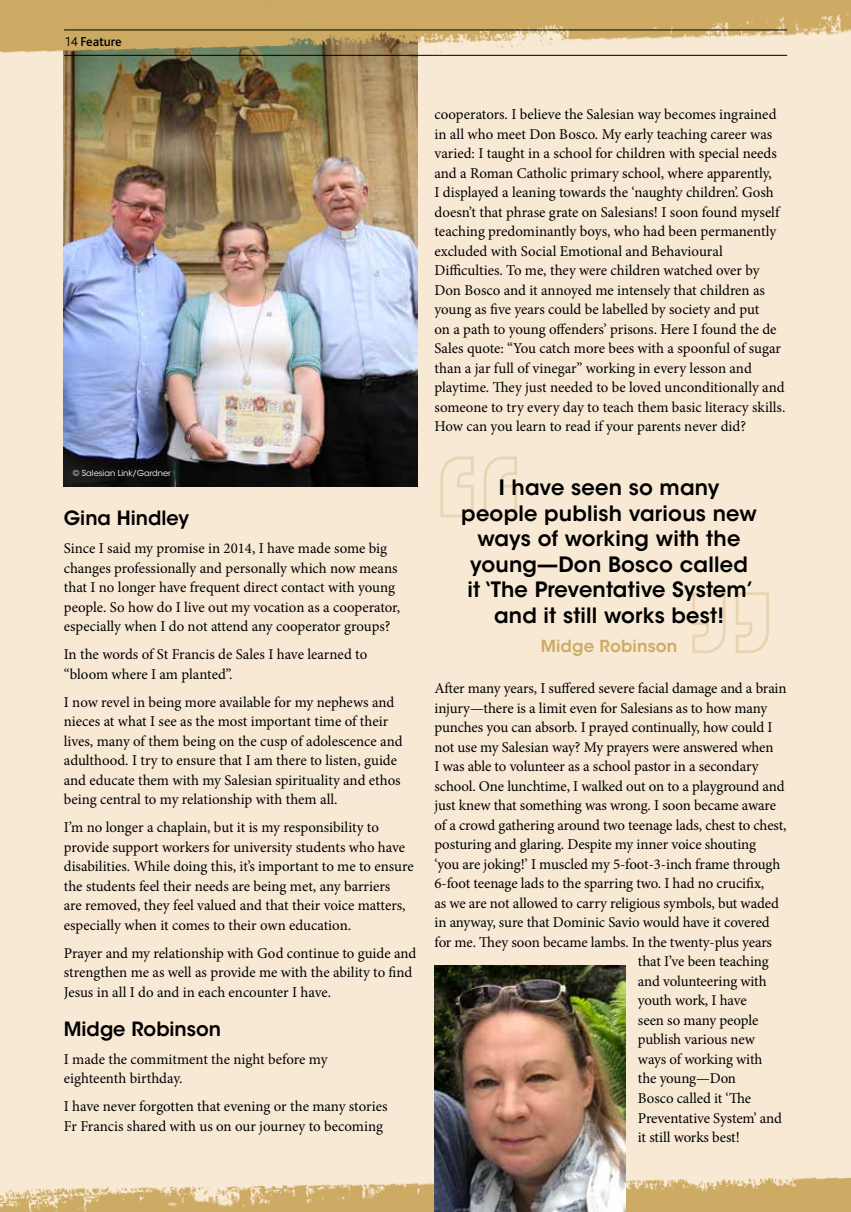
<style>
.page{position:relative;width:851px;height:1212px;background:#fff}
.page>*{position:absolute;margin:0;border:0;box-sizing:border-box;transform-origin:0 0}
.t1{font:600 21px/25.5px "ITC Avant Garde Std";letter-spacing:.01em;color:#000;text-align:center}
.t2{font:600 19.5px "ITC Avant Garde Std";color:#000}
.t3{font:600 16.5px "ITC Avant Garde Std";letter-spacing:.01em;color:#cdab64}
.t4{font:15px/19.5px "Minion Pro";letter-spacing:-.005em;color:#000}
.t5{font:500 13.5px "Bliss";letter-spacing:-.01em;color:#000}
.t6{font:8.25px "ITC Avant Garde Std";color:#fff}
.s1{font-weight:300}
</style>
<div class="page">
<div style="left:0;top:0;width:850px;height:1212px;background:#f8e9d5"></div>
<img style="left:64px;top:252px;width:353px;height:234px">
<svg style="left:440px;top:456px;width:77px;height:62px"></svg>
<svg style="left:692px;top:592px;width:77px;height:61px"></svg>
<img style="left:0;top:1166px;width:850px;height:46px">
<img style="left:0;top:0;width:850px;height:252px">
<img style="left:434px;top:965px;width:191px;height:247px">
<hr style="left:64px;top:55px;width:723px;height:1px;background:#000">
<hr style="left:64px;top:30px;width:723px;height:1px;background:#000">
<p class="t5" style="left:64px;top:34px;width:59px"><span class="s1">14</span> Feature</p>
<p class="t6" style="left:73px;top:467px;width:100px">© Salesian Link/Gardner</p>
<h2 class="t2" style="left:64px;top:506px;width:127px">Gina Hindley</h2>
<p class="t4" style="left:64px;top:539px;width:338px">Since I said my promise in 2014, I have made some big changes professionally and personally which now means that I no longer have frequent direct contact with young people. So how do I live out my vocation as a cooperator, especially when I do not attend any cooperator groups?</p>
<p class="t4" style="left:64px;top:645px;width:305px">In the words of St Francis de Sales I have learned to “bloom where I am planted”.</p>
<p class="t4" style="left:64px;top:692px;width:340px">I now revel in being more available for my nephews and nieces at what I see as the most important time of their lives, many of them being on the cusp of adolescence and adulthood. I try to ensure that I am there to listen, guide and educate them with my Salesian spirituality and ethos being central to my relationship with them all.</p>
<p class="t4" style="left:64px;top:818px;width:351px">I’m no longer a chaplain, but it is my responsibility to provide support workers for university students who have disabilities. While doing this, it’s important to me to ensure the students feel their needs are being met, any barriers<br>are removed, they feel valued and that their voice matters, especially when it comes to their own education.</p>
<p class="t4" style="left:64px;top:943px;width:354px">Prayer and my relationship with God continue to guide and strengthen me as well as provide me with the ability to find<br>Jesus in all I do and in each encounter I have.</p>
<h2 class="t2" style="left:64px;top:1016px;width:159px">Midge Robinson</h2>
<p class="t4" style="left:64px;top:1049px;width:265px">I made the commitment the night before my eighteenth birthday.</p>
<p class="t4" style="left:64px;top:1097px;width:325px">I have never forgotten that evening or the many stories<br>Fr Francis shared with us on our journey to becoming</p>
<p class="t4" style="left:434px;top:105px;width:352px">cooperators. I believe the Salesian way becomes ingrained in all who meet Don Bosco. My early teaching career was varied: I taught in a school for children with special needs and a Roman Catholic primary school, where apparently,<br>I displayed a leaning towards the ‘naughty children’. Gosh doesn’t that phrase grate on Salesians! I soon found myself teaching predominantly boys, who had been permanently excluded with Social Emotional and Behavioural Difficulties. To me, they were children watched over by Don Bosco and it annoyed me intensely that children as young as five years could be labelled by society and put<br>on a path to young offenders’ prisons. Here I found the de Sales quote: “You catch more bees with a spoonful of sugar than a jar full of vinegar” working in every lesson and playtime. They just needed to be loved unconditionally and someone to try every day to teach them basic literacy skills.<br>How can you learn to read if your parents never did?</p>
<h1 class="t1" style="left:461px;top:475px;width:297px">I have seen so many people publish various new ways of working with the young—Don Bosco called it ‘The Preventative System’ and it still works best!</h1>
<p class="t3" style="left:540px;top:636px;width:138px">Midge Robinson</p>
<p class="t4" style="left:434px;top:679px;width:353px">After many years, I suffered severe facial damage and a brain</p>
<p class="t4" style="left:434px;top:698px;width:334px">injury—there is a limit even for Salesians as to how many</p>
<p class="t4" style="left:434px;top:718px;width:339px">punches you can absorb. I prayed continually, how could I</p>
<p class="t4" style="left:434px;top:737px;width:340px">not use my Salesian way? My prayers were answered when</p>
<p class="t4" style="left:434px;top:757px;width:325px">I was able to volunteer as a school pastor in a secondary</p>
<p class="t4" style="left:434px;top:776px;width:351px">school. One lunchtime, I walked out on to a playground and</p>
<p class="t4" style="left:434px;top:796px;width:343px">just knew that something was wrong. I soon became aware</p>
<p class="t4" style="left:434px;top:815px;width:353px">of a crowd gathering around two teenage lads, chest to chest,</p>
<p class="t4" style="left:434px;top:835px;width:323px">posturing and glaring. Despite my inner voice shouting</p>
<p class="t4" style="left:434px;top:854px;width:347px">‘you are joking!’ I muscled my 5-foot-3-inch frame through</p>
<p class="t4" style="left:434px;top:874px;width:331px">6-foot teenage lads to the sparring two. I had no crucifix,</p>
<p class="t4" style="left:434px;top:893px;width:346px">as we are not allowed to carry religious symbols, but waded</p>
<p class="t4" style="left:434px;top:913px;width:337px">in anyway, sure that Dominic Savio would have it covered</p>
<p class="t4" style="left:434px;top:932px;width:339px">for me. They soon became lambs. In the twenty-plus years</p>
<p class="t4" style="left:637px;top:952px;width:132px">that I’ve been teaching</p>
<p class="t4" style="left:637px;top:971px;width:130px">and volunteering with</p>
<p class="t4" style="left:637px;top:991px;width:110px">youth work, I have</p>
<p class="t4" style="left:637px;top:1010px;width:122px">seen so many people</p>
<p class="t4" style="left:637px;top:1030px;width:118px">publish various new</p>
<p class="t4" style="left:637px;top:1049px;width:126px">ways of working with</p>
<p class="t4" style="left:637px;top:1069px;width:100px">the young—Don</p>
<p class="t4" style="left:637px;top:1088px;width:115px">Bosco called it ‘The</p>
<p class="t4" style="left:637px;top:1108px;width:145px">Preventative System’ and</p>
<p class="t4" style="left:637px;top:1127px;width:103px">it still works best!</p>
</div>
